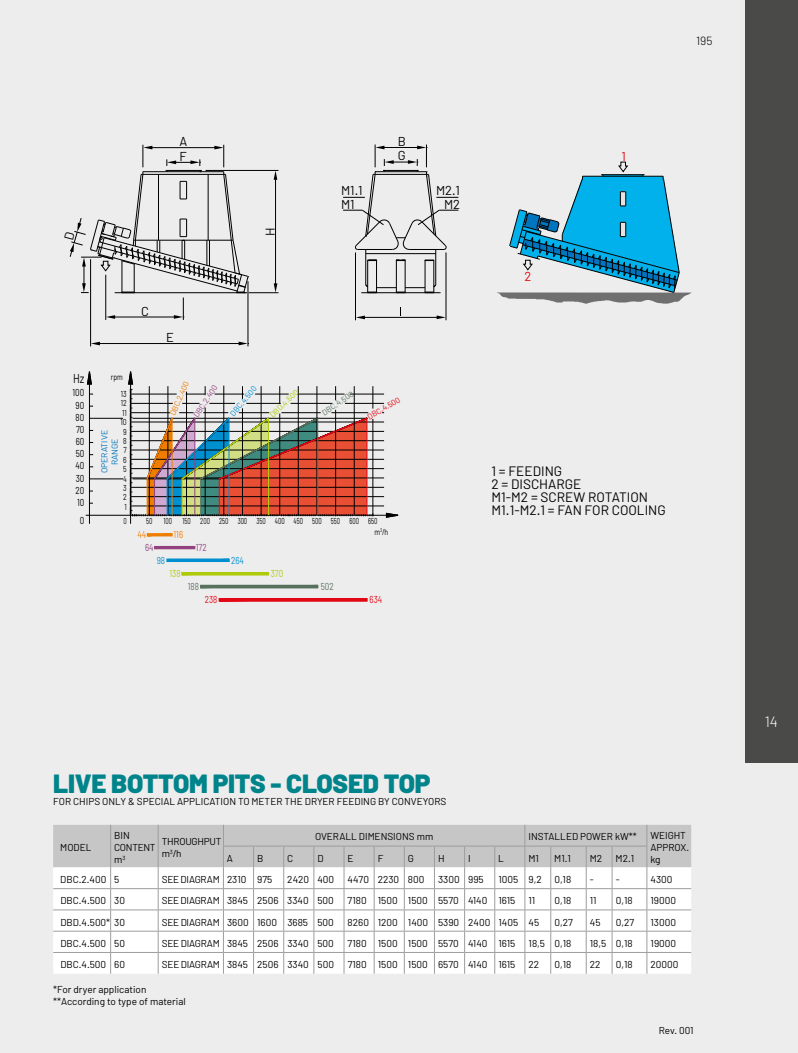
<style>
.page{position:relative;width:798px;height:1053px;background:#fff}
.page>*{position:absolute;margin:0;border:0;box-sizing:border-box;transform-origin:0 0}
.t1{font:900 26.25px "Barlow";letter-spacing:-.01em;color:#00848b}
.t2{font:300 15px "Barlow";color:#fff}
.t3{font:13.62px/12.9px "Barlow";color:#000}
.t4{font:12.88px/13.2px "Barlow";color:#000}
.t5{font:12.88px "Barlow";color:#e30613}
.t6{font:12.88px "Barlow";color:#000;scale:.8 1}
.t7{font:300 11.88px "Barlow";color:#000}
.t8{font:10px/12px "Barlow";color:#000}
.t9{font:10px/12px "Barlow";letter-spacing:-.02em;color:#000}
.t10{font:10px/12.1px "Barlow";color:#000;text-align:justify;scale:.8 1}
.t11{font:10px/12px "Barlow";letter-spacing:-.03em;color:#000}
.t12{font:10px "Barlow";color:#afca0b;scale:.8 1}
.t13{font:10px "Barlow";color:#58715e;scale:.8 1}
.t14{font:10px "Barlow";color:#e30613;scale:.8 1}
.t15{font:10px "Barlow";color:#ef7d00;scale:.8 1}
.t16{font:10px "Barlow";color:#904281;scale:.8 1}
.t17{font:10px "Barlow";color:#008fcf;scale:.8 1}
.t18{font:8.62px "Barlow";color:#000;scale:.68 1}
.t19{font:8.62px "Barlow";color:#000;scale:.8 1}
.t20{font:8.62px/10px "Barlow";color:#0075bf;text-align:center}
.t21{font:8px "Barlow";color:#ef7d00}
.t22{font:8px "Barlow";color:#904281}
.t23{font:8px "Barlow";color:#008fcf}
.t24{font:8px "Barlow";color:#afca0b}
.t25{font:8px "Barlow";color:#58715e}
.t26{font:8px "Barlow";color:#e30613}
</style>
<div class="page">
<div style="left:0;top:0;width:797px;height:1052px;background:#ededed"></div>
<svg style="left:53px;top:824px;width:638px;height:149px;background:#e9e9e9"></svg>
<svg style="left:497px;top:162px;width:194px;height:141px"></svg>
<hr style="left:89px;top:372px;width:1px;height:151px;background:#000">
<hr style="left:130px;top:372px;width:1px;height:151px;background:#000">
<svg style="left:147px;top:533px;width:26px;height:3px"></svg>
<div style="left:154px;top:546px;width:41px;height:3px;border:1px solid #904281"></div>
<svg style="left:167px;top:558px;width:62px;height:4px"></svg>
<div style="left:167px;top:559px;width:62px;height:2px;border:1px solid #008fcf"></div>
<svg style="left:181px;top:572px;width:88px;height:3px"></svg>
<div style="left:200px;top:585px;width:118px;height:3px;border:1px solid #58715e"></div>
<div style="left:219px;top:598px;width:148px;height:3px;border:1px solid #e30613"></div>
<div style="left:744px;top:0;width:53px;height:762px;background:#4a4a49"></div>
<svg style="left:69px;top:144px;width:389px;height:373px"></svg>
<p class="t7" style="left:696px;top:33px;width:18px">195</p>
<p class="t4" style="left:179px;top:134px;width:9px">A</p>
<p class="t4" style="left:398px;top:134px;width:10px">B</p>
<p class="t4" style="left:179px;top:149px;width:9px">F</p>
<p class="t4" style="left:263px;top:236px;width:10px;rotate:-90deg">H</p>
<p class="t4" style="left:341px;top:184px;width:23px">M1.1<br>M1</p>
<p class="t4" style="left:398px;top:149px;width:9px">G</p>
<p class="t6" style="left:73px;top:370px;width:16px">Hz</p>
<p class="t10" style="left:76px;top:411px;width:12px">80</p>
<p class="t10" style="left:72px;top:386px;width:16px">100</p>
<p class="t10" style="left:75px;top:423px;width:13px">70<br>60<br>50<br>40<br>30<br>20<br>10</p>
<p class="t10" style="left:80px;top:514px;width:7px">0</p>
<p class="t10" style="left:76px;top:398px;width:12px">90</p>
<p class="t4" style="left:141px;top:304px;width:9px">C</p>
<p class="t19" style="left:111px;top:371px;width:16px">rpm</p>
<p class="t19" style="left:121px;top:388px;width:9px">13</p>
<p class="t19" style="left:121px;top:398px;width:9px">12</p>
<p class="t19" style="left:122px;top:407px;width:7px">11</p>
<p class="t19" style="left:121px;top:416px;width:9px">10</p>
<p class="t19" style="left:123px;top:426px;width:6px">9</p>
<p class="t20" style="left:99px;top:473px;width:45px;rotate:-90deg">OPERATIVE<br>RANGE</p>
<p class="t19" style="left:123px;top:435px;width:6px">8</p>
<p class="t19" style="left:123px;top:445px;width:6px">7</p>
<p class="t19" style="left:123px;top:454px;width:6px">6</p>
<p class="t19" style="left:123px;top:463px;width:6px">5</p>
<p class="t19" style="left:123px;top:473px;width:6px">4</p>
<p class="t19" style="left:123px;top:482px;width:6px">3</p>
<p class="t19" style="left:123px;top:492px;width:6px">2</p>
<p class="t19" style="left:124px;top:501px;width:4px">1</p>
<p class="t4" style="left:166px;top:330px;width:9px">E</p>
<p class="t21" style="left:168px;top:413px;width:38px;rotate:-67deg">DBC.2.400</p>
<p class="t22" style="left:191px;top:413px;width:38px;rotate:-56deg">DBC.2.400</p>
<p class="t23" style="left:228px;top:411px;width:38px;rotate:-50deg">DBC.4.500</p>
<p class="t24" style="left:267px;top:412px;width:38px;rotate:-44deg">DBD.4.500</p>
<p class="t25" style="left:320px;top:409px;width:38px;rotate:-34deg">DBC.4.500</p>
<p class="t26" style="left:365px;top:413px;width:38px;rotate:-30deg">DBC.4.500</p>
<p class="t18" style="left:123px;top:515px;width:6px">0</p>
<p class="t18" style="left:146px;top:515px;width:11px">50</p>
<p class="t18" style="left:163px;top:515px;width:316px">100 150 200 250 300 350 400 450 500 550 600 650</p>
<p class="t15" style="left:137px;top:528px;width:13px">44</p>
<p class="t16" style="left:145px;top:541px;width:12px">64</p>
<p class="t15" style="left:173px;top:528px;width:14px">116</p>
<p class="t16" style="left:196px;top:541px;width:15px">172</p>
<p class="t19" style="left:374px;top:526px;width:19px">m<sup>3</sup>/h</p>
<p class="t17" style="left:157px;top:553px;width:12px">98</p>
<p class="t17" style="left:231px;top:553px;width:18px">264</p>
<p class="t12" style="left:169px;top:567px;width:15px">138</p>
<p class="t12" style="left:271px;top:567px;width:17px">370</p>
<p class="t13" style="left:188px;top:580px;width:15px">188</p>
<p class="t13" style="left:320px;top:580px;width:18px">502</p>
<p class="t14" style="left:205px;top:593px;width:17px">238</p>
<p class="t14" style="left:369px;top:593px;width:17px">634</p>
<p class="t4" style="left:436px;top:184px;width:26px">M2.1</p>
<p class="t4" style="left:444px;top:197px;width:18px">M2</p>
<p class="t5" style="left:524px;top:268px;width:8px">2</p>
<p class="t5" style="left:621px;top:148px;width:6px">1</p>
<h3 class="t3" style="left:491px;top:464px;width:175px">1 = FEEDING<br>2 = DISCHARGE<br>M1-M2 = SCREW ROTATION<br>M1.1-M2.1 = FAN FOR COOLING</h3>
<h1 class="t1" style="left:53px;top:767px;width:378px">LIVE BOTTOM PITS - CLOSED TOP</h1>
<p class="t8" style="left:53px;top:795px;width:394px">FOR CHIPS ONLY &amp; SPECIAL APPLICATION TO METER THE DRYER FEEDING BY CONVEYORS</p>
<p class="t8" style="left:60px;top:841px;width:33px">MODEL</p>
<p class="t11" style="left:114px;top:829px;width:43px">BIN<br>CONTENT m<sup>3</sup></p>
<p class="t9" style="left:162px;top:835px;width:61px">THROUGHPUT m<sup>3</sup>/h</p>
<p class="t8" style="left:315px;top:830px;width:120px">OVERALL DIMENSIONS mm</p>
<p class="t8" style="left:528px;top:830px;width:110px">INSTALLED POWER kW**</p>
<p class="t8" style="left:650px;top:829px;width:40px">WEIGHT<br>APPROX.</p>
<p class="t8" style="left:227px;top:851px;width:8px">A</p>
<p class="t8" style="left:257px;top:851px;width:8px">B</p>
<p class="t8" style="left:287px;top:851px;width:8px">C</p>
<p class="t8" style="left:317px;top:851px;width:8px">D</p>
<p class="t8" style="left:347px;top:851px;width:8px">E</p>
<p class="t8" style="left:377px;top:851px;width:7px">F</p>
<p class="t8" style="left:407px;top:851px;width:8px">G</p>
<p class="t8" style="left:438px;top:851px;width:8px">H</p>
<p class="t8" style="left:468px;top:851px;width:4px">I</p>
<p class="t8" style="left:498px;top:851px;width:7px">L</p>
<p class="t8" style="left:528px;top:851px;width:12px">M1</p>
<p class="t8" style="left:554px;top:851px;width:18px">M1.1</p>
<p class="t8" style="left:589px;top:851px;width:14px">M2</p>
<p class="t8" style="left:615px;top:851px;width:20px">M2.1</p>
<p class="t8" style="left:650px;top:853px;width:12px">kg</p>
<p class="t8" style="left:60px;top:873px;width:60px">DBC.2.400 5</p>
<p class="t9" style="left:162px;top:873px;width:112px">SEE DIAGRAM 2310 975</p>
<p class="t8" style="left:287px;top:873px;width:48px">2420 400</p>
<p class="t8" style="left:347px;top:873px;width:78px">4470 2230 800</p>
<p class="t8" style="left:438px;top:873px;width:47px">3300 995</p>
<p class="t8" style="left:498px;top:873px;width:45px">1005 9,2</p>
<p class="t8" style="left:554px;top:873px;width:18px">0,18</p>
<p class="t8" style="left:589px;top:873px;width:31px">- -</p>
<p class="t8" style="left:650px;top:873px;width:23px">4300</p>
<p class="t8" style="left:60px;top:894px;width:66px">DBC.4.500 30</p>
<p class="t8" style="left:162px;top:894px;width:173px">SEE DIAGRAM 3845 2506 3340 500</p>
<p class="t8" style="left:347px;top:894px;width:169px">7180 1500 1500 5570 4140 1615</p>
<p class="t8" style="left:528px;top:894px;width:8px">11</p>
<p class="t8" style="left:554px;top:894px;width:18px">0,18</p>
<p class="t8" style="left:589px;top:894px;width:8px">11</p>
<p class="t8" style="left:615px;top:894px;width:18px">0,18</p>
<p class="t8" style="left:650px;top:894px;width:27px">19000</p>
<p class="t8" style="left:60px;top:915px;width:66px">DBD.4.500* 30</p>
<p class="t8" style="left:162px;top:915px;width:173px">SEE DIAGRAM 3600 1600 3685 500</p>
<p class="t8" style="left:347px;top:915px;width:193px">8260 1200 1400 5390 2400 1405 45</p>
<p class="t8" style="left:554px;top:915px;width:20px">0,27</p>
<p class="t8" style="left:589px;top:915px;width:12px">45</p>
<p class="t8" style="left:615px;top:915px;width:20px">0,27</p>
<p class="t8" style="left:650px;top:915px;width:27px">13000</p>
<p class="t8" style="left:60px;top:936px;width:66px">DBC.4.500 50</p>
<p class="t8" style="left:162px;top:936px;width:173px">SEE DIAGRAM 3845 2506 3340 500</p>
<p class="t8" style="left:347px;top:936px;width:169px">7180 1500 1500 5570 4140 1615</p>
<p class="t8" style="left:528px;top:936px;width:44px">18,5 0,18</p>
<p class="t8" style="left:589px;top:936px;width:44px">18,5 0,18</p>
<p class="t8" style="left:650px;top:936px;width:27px">19000</p>
<p class="t8" style="left:60px;top:958px;width:66px">DBC.4.500 60</p>
<p class="t8" style="left:162px;top:958px;width:173px">SEE DIAGRAM 3845 2506 3340 500</p>
<p class="t8" style="left:347px;top:958px;width:169px">7180 1500 1500 6570 4140 1615</p>
<p class="t8" style="left:528px;top:958px;width:12px">22</p>
<p class="t8" style="left:554px;top:958px;width:18px">0,18</p>
<p class="t8" style="left:589px;top:958px;width:12px">22</p>
<p class="t8" style="left:615px;top:958px;width:18px">0,18</p>
<p class="t8" style="left:650px;top:958px;width:29px">20000</p>
<p class="t8" style="left:53px;top:982px;width:134px">*For dryer application **According to type of material</p>
<p class="t8" style="left:658px;top:1023px;width:36px">Rev. 001</p>
<h2 class="t2" style="left:764px;top:712px;width:15px">14</h2>
</div>
